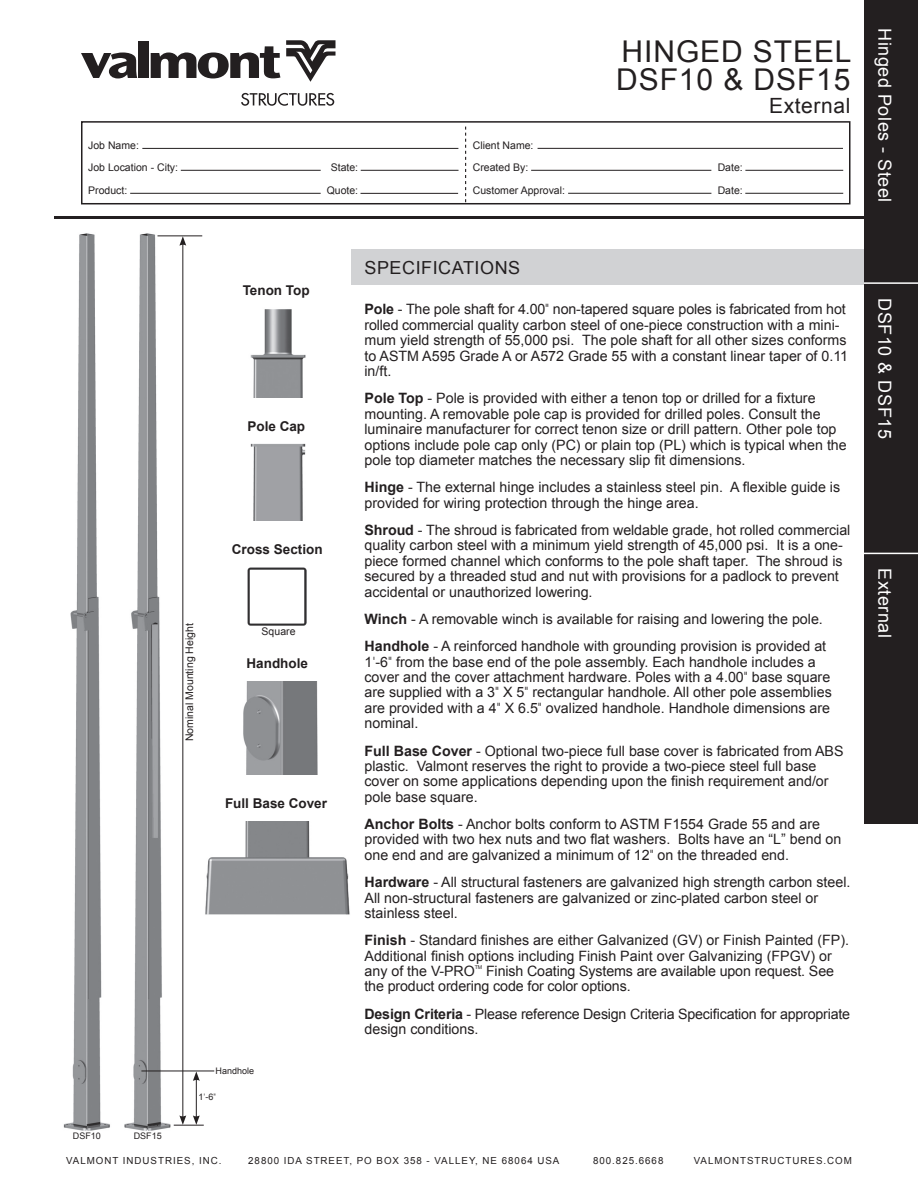
<style>
.page{position:relative;width:918px;height:1188px;background:#fff}
.page>*{position:absolute;margin:0;border:0;box-sizing:border-box;transform-origin:0 0}
.t1{font:30px/28.5px "Arial";letter-spacing:.03em;color:#231f20}
.t2{font:21px "Arial";letter-spacing:.03em;color:#231f20}
.t3{font:18px "Arial";letter-spacing:.03em;color:#fff}
.t4{font:18px "Arial";letter-spacing:.03em;color:#231f20}
.t5{font:14.25px/15.5px "Arial";color:#231f20}
.t6{font:700 13.5px "Arial";color:#231f20}
.t7{font:10.5px/22.5px "Arial";color:#231f20}
.t8{font:9.75px "Arial";letter-spacing:.1em;color:#231f20}
.t9{font:9px "Arial";color:#231f20}
.t10{font:5.25px "Arial";color:#231f20}
.s1{font-family:"Helvetica";font-weight:300}
.s2{font-weight:700}
</style>
<div class="page">
<div style="left:351px;top:249px;width:513px;height:36px;background:#d1d2d4"></div>
<div style="left:864px;top:0;width:54px;height:823px;background:#231f20"></div>
<hr style="left:864px;top:282px;width:54px;height:2px;background:#fff">
<hr style="left:864px;top:553px;width:54px;height:1px;background:#fff">
<div style="left:81px;top:121px;width:770px;height:83px;border:2px solid #231f20"></div>
<svg style="left:465px;top:127px;width:1px;height:75px"></svg>
<hr style="left:142px;top:148px;width:316px;height:1px;background:#231f20">
<hr style="left:130px;top:193px;width:191px;height:1px;background:#231f20">
<hr style="left:181px;top:170px;width:140px;height:1px;background:#231f20">
<hr style="left:361px;top:170px;width:98px;height:1px;background:#231f20">
<hr style="left:361px;top:193px;width:97px;height:1px;background:#231f20">
<hr style="left:538px;top:148px;width:305px;height:1px;background:#231f20">
<hr style="left:531px;top:170px;width:180px;height:1px;background:#231f20">
<hr style="left:745px;top:170px;width:98px;height:1px;background:#231f20">
<hr style="left:568px;top:193px;width:143px;height:1px;background:#231f20">
<hr style="left:745px;top:193px;width:98px;height:1px;background:#231f20">
<svg style="left:81px;top:53px;width:56px;height:25px"></svg>
<div style="left:139px;top:41px;width:10px;height:37px;background:#231f20"></div>
<svg style="left:151px;top:46px;width:129px;height:32px"></svg>
<svg style="left:241px;top:93px;width:93px;height:13px"></svg>
<svg style="left:286px;top:40px;width:50px;height:42px"></svg>
<hr style="left:54px;top:216px;width:810px;height:3px;background:#231f20">
<img style="left:63px;top:233px;width:110px;height:898px">
<hr style="left:158px;top:235px;width:44px;height:1px;background:#231f20">
<hr style="left:174px;top:1125px;width:30px;height:1px;background:#231f20">
<hr style="left:141px;top:1071px;width:73px;height:1px;background:#231f20">
<hr style="left:182px;top:243px;width:1px;height:875px;background:#231f20">
<svg style="left:179px;top:236px;width:7px;height:10px"></svg>
<svg style="left:179px;top:1115px;width:7px;height:10px"></svg>
<hr style="left:196px;top:1079px;width:1px;height:39px;background:#231f20">
<svg style="left:193px;top:1071px;width:7px;height:10px"></svg>
<svg style="left:193px;top:1115px;width:7px;height:10px"></svg>
<img style="left:251px;top:443px;width:55px;height:77px">
<img style="left:243px;top:681px;width:75px;height:94px">
<img style="left:250px;top:309px;width:56px;height:89px">
<img style="left:205px;top:822px;width:145px;height:93px">
<img style="left:248px;top:568px;width:59px;height:58px">
<p class="t7" style="left:88px;top:135px;width:91px">Job Name:<br>Job Location - City:</p>
<p class="t7" style="left:331px;top:157px;width:29px">State:</p>
<p class="t7" style="left:88px;top:180px;width:41px">Product:</p>
<p class="t7" style="left:327px;top:180px;width:33px">Quote:</p>
<p class="t7" style="left:473px;top:135px;width:62px">Client Name:<br>Created By:</p>
<h1 class="t1" style="left:616px;top:40px;width:237px">HINGED STEEL<br>DSF10 &amp; DSF15</h1>
<h2 class="t2" style="left:769px;top:97px;width:83px">External</h2>
<p class="t7" style="left:718px;top:157px;width:27px">Date:</p>
<p class="t7" style="left:473px;top:180px;width:94px">Customer Approval:</p>
<p class="t7" style="left:718px;top:180px;width:27px">Date:</p>
<p class="t3" style="left:892px;top:28px;width:176px;rotate:90deg">Hinged Poles - Steel</p>
<p class="t6" style="left:243px;top:285px;width:68px">Tenon Top</p>
<p class="t6" style="left:247px;top:421px;width:59px">Pole Cap</p>
<p class="t7" style="left:179px;top:741px;width:119px;rotate:-90deg">Nominal Mounting Height</p>
<p class="t6" style="left:232px;top:544px;width:92px">Cross Section</p>
<p class="t7" style="left:262px;top:621px;width:35px">Square</p>
<p class="t6" style="left:247px;top:658px;width:63px">Handhole</p>
<p class="t6" style="left:225px;top:798px;width:104px">Full Base Cover</p>
<p class="t9" style="left:73px;top:1132px;width:30px">DSF10</p>
<p class="t9" style="left:134px;top:1132px;width:30px">DSF15</p>
<p class="t9" style="left:216px;top:1067px;width:40px">Handhole</p>
<p class="t9" style="left:199px;top:1094px;width:19px">1<span class="s1">'</span>-6<span class="s1">"</span></p>
<p class="t4" style="left:364px;top:261px;width:157px">SPECIFICATIONS</p>
<p class="t5" style="left:364px;top:303px;width:485px"><span class="s2">Pole</span> - The pole shaft for 4.00<span class="s1">"</span> non-tapered square poles is fabricated from hot rolled commercial quality carbon steel of one-piece construction with a mini&shy;mum yield strength of 55,000 psi. The pole shaft for all other sizes conforms to ASTM A595 Grade A or A572 Grade 55 with a constant linear taper of 0.11 in/ft.</p>
<p class="t5" style="left:365px;top:391px;width:484px"><span class="s2">Pole Top</span> - Pole is provided with either a tenon top or drilled for a fixture mounting. A removable pole cap is provided for drilled poles. Consult the luminaire manufacturer for correct tenon size or drill pattern. Other pole top options include pole cap only (PC) or plain top (PL) which is typical when the pole top diameter matches the necessary slip fit dimensions.</p>
<p class="t5" style="left:365px;top:480px;width:477px"><span class="s2">Hinge</span> - The external hinge includes a stainless steel pin. A flexible guide is provided for wiring protection through the hinge area.</p>
<p class="t5" style="left:365px;top:524px;width:487px"><span class="s2">Shroud</span> - The shroud is fabricated from weldable grade, hot rolled commercial quality carbon steel with a minimum yield strength of 45,000 psi. It is a one&shy;piece formed channel which conforms to the pole shaft taper. The shroud is secured by a threaded stud and nut with provisions for a padlock to prevent accidental or unauthorized lowering.</p>
<p class="t5" style="left:365px;top:607px;width:463px;line-height:27.3px"><span class="s2">Winch</span> - A removable winch is available for raising and lowering the pole.<br><span class="s2">Handhole</span> - A reinforced handhole with grounding provision is provided at</p>
<p class="t5" style="left:365px;top:655px;width:469px">1<span class="s1">'</span>-6<span class="s1">"</span> from the base end of the pole assembly. Each handhole includes a cover and the cover attachment hardware. Poles with a 4.00<span class="s1">"</span> base square are supplied with a 3<span class="s1">"</span> X 5<span class="s1">"</span> rectangular handhole. All other pole assemblies are provided with a 4<span class="s1">"</span> X 6.5<span class="s1">"</span> ovalized handhole. Handhole dimensions are nominal.</p>
<p class="t5" style="left:365px;top:744px;width:481px"><span class="s2">Full Base Cover</span> - Optional two-piece full base cover is fabricated from ABS plastic. Valmont reserves the right to provide a two-piece steel full base cover on some applications depending upon the finish requirement and/or pole base square.</p>
<p class="t5" style="left:365px;top:818px;width:478px"><span class="s2">Anchor Bolts</span> - Anchor bolts conform to ASTM F1554 Grade 55 and are provided with two hex nuts and two flat washers. Bolts have an “L” bend on one end and are galvanized a minimum of 12<span class="s1">"</span> on the threaded end.</p>
<p class="t5" style="left:365px;top:876px;width:488px"><span class="s2">Hardware</span> - All structural fasteners are galvanized high strength carbon steel.<br>All non-structural fasteners are galvanized or zinc-plated carbon steel or stainless steel.</p>
<p class="t5" style="left:365px;top:933px;width:486px"><span class="s2">Finish</span> - Standard finishes are either Galvanized (GV) or Finish Painted (FP).<br>Additional finish options including Finish Paint over Galvanizing (FPGV) or any of the V-PRO</p>
<p class="t10" style="left:475px;top:965px;width:9px">TM</p>
<p class="t5" style="left:364px;top:965px;width:471px;text-indent:122px">Finish Coating Systems are available upon request. See the product ordering code for color options.</p>
<p class="t5" style="left:364px;top:1006px;width:487px"><span class="s2">Design Criteria</span> - Please reference Design Criteria Specification for appropriate design conditions.</p>
<p class="t8" style="left:66px;top:1156px;width:157px">VALMONT INDUSTRIES, INC.</p>
<p class="t8" style="left:248px;top:1156px;width:313px">28800 IDA STREET, PO BOX 358 - VALLEY, NE 68064 USA</p>
<p class="t8" style="left:593px;top:1156px;width:72px">800.825.6668</p>
<p class="t8" style="left:694px;top:1156px;width:159px">VALMONTSTRUCTURES.COM</p>
<p class="t3" style="left:892px;top:298px;width:142px;rotate:90deg">DSF10 &amp; DSF15</p>
<p class="t3" style="left:892px;top:568px;width:71px;rotate:90deg">External</p>
</div>
